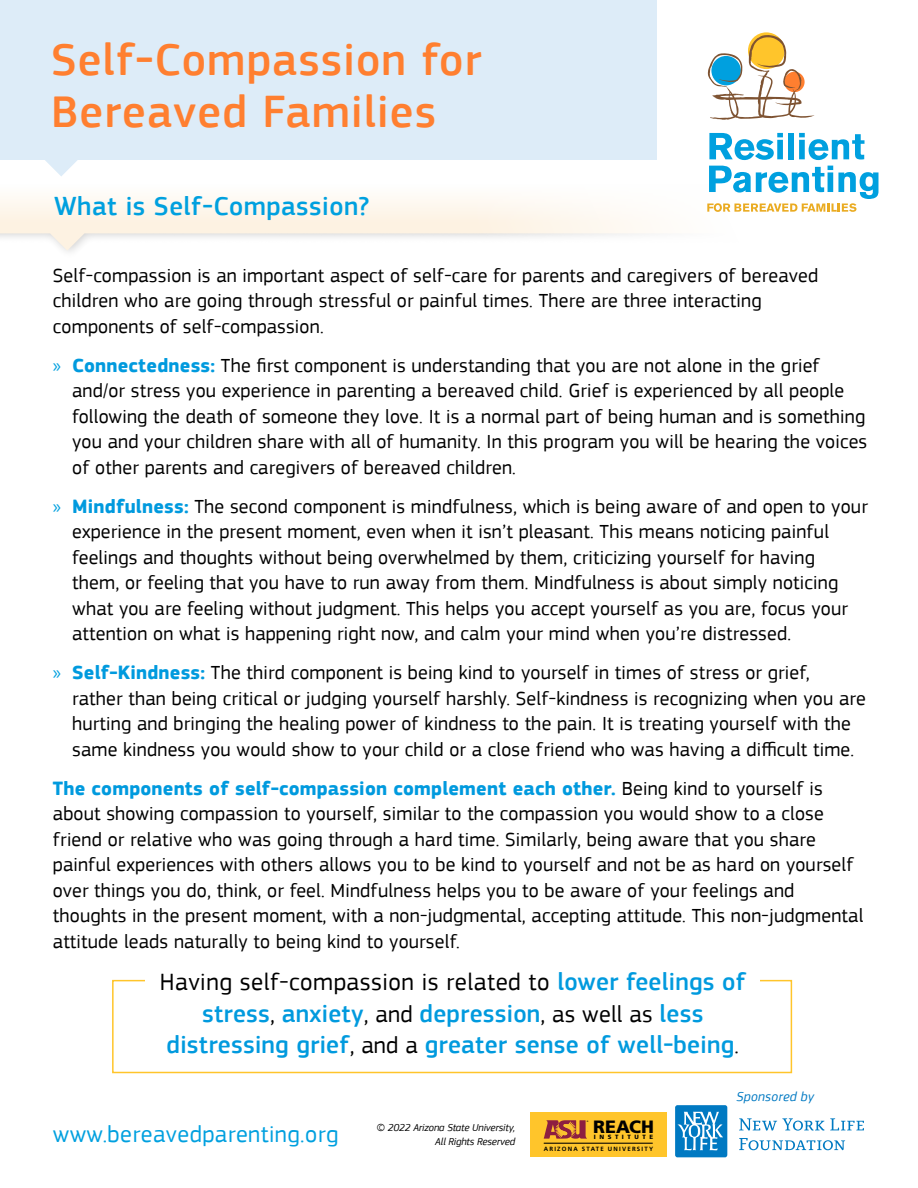
<style>
.page{position:relative;width:918px;height:1188px;background:#fff}
.page>*{position:absolute;margin:0;border:0;box-sizing:border-box;transform-origin:0 0}
.t1{font:500 46.5px/51px "PF Square Sans Pro";letter-spacing:.025em;color:#ff7f30}
.t2{font:500 27px "PF Square Sans Pro";letter-spacing:.02em;color:#00a0df}
.t3{font:500 25.5px/31.5px "PF Square Sans Pro";letter-spacing:.01em;color:#009ade;text-align:center}
.t4{font:24.75px "PF Square Sans Pro";letter-spacing:.02em;color:#000}
.t5{font:24px "PF Square Sans Pro";letter-spacing:.02em;color:#00a0df}
.t6{font:19.8px/25.5px "PF Square Sans Pro";letter-spacing:.01em;color:#000}
.t7{font:900 17.85px "Frutiger LT Std";color:#000}
.t8{font:italic 13.5px "PF Square Sans Pro";letter-spacing:.02em;color:#0079c2}
.t9{font:italic 10.5px/13.5px "PF Square Sans Pro";letter-spacing:-.01em;color:#000;text-align:right}
.t10{font:700 6.15px "Frutiger LT Std";letter-spacing:.195em;color:#000}
.t11{font:900 6.15px "Frutiger LT Std";letter-spacing:.575em;color:#000}
.t12{font:700 2.1px "Frutiger LT Std";color:#000}
.s1{font-family:"Myriad Pro";color:#00a0df}
.s2{font-weight:700;color:#009ade}
.s3{font-weight:500;font-size:25.5px;color:#009ade}
.s4{font-weight:400;font-size:24px;color:#000}
</style>
<div class="page">
<svg style="left:0;top:228px;width:449px;height:23px"></svg>
<svg style="left:0;top:132px;width:805px;height:96px"></svg>
<div style="left:449px;top:136px;width:469px;height:130px;background:#fff"></div>
<svg style="left:748px;top:32px;width:37px;height:37px"></svg>
<svg style="left:709px;top:133px;width:74px;height:27px"></svg>
<div style="left:788px;top:133px;width:6px;height:26px;background:#00a0df"></div>
<svg style="left:799px;top:133px;width:66px;height:27px"></svg>
<svg style="left:707px;top:166px;width:171px;height:46px"></svg>
<svg style="left:708px;top:35px;width:107px;height:85px"></svg>
<div style="left:0;top:0;width:657px;height:159px;background:#ddecf8"></div>
<svg style="left:0;top:159px;width:138px;height:17px"></svg>
<div style="left:112px;top:980px;width:680px;height:93px;border:2px solid #ffc52b"></div>
<div style="left:146px;top:971px;width:614px;height:97px;background:#fff"></div>
<div style="left:531px;top:1112px;width:136px;height:45px;background:#ffc52b"></div>
<svg style="left:739px;top:1138px;width:106px;height:13px"></svg>
<svg style="left:739px;top:1118px;width:125px;height:13px"></svg>
<svg style="left:675px;top:1105px;width:52px;height:52px;background:#3795cf"></svg>
<svg style="left:544px;top:1120px;width:109px;height:23px"></svg>
<hr style="left:544px;top:1143px;width:109px;height:1px;background:#000">
<h1 class="t1" style="left:51px;top:38px;width:432px">Self-Compassion for<br>Bereaved Families</h1>
<h2 class="t2" style="left:54px;top:194px;width:317px">What is Self-Compassion?</h2>
<p class="t6" style="left:53px;top:264px;width:767px">Self-compassion is an important aspect of self-care for parents and caregivers of bereaved children who are going through stressful or painful times. There are three interacting components of self-compassion.</p>
<p class="t6" style="left:72px;top:354px;width:797px;text-indent:-19px"><span class="s1">»</span> <span class="s2">Connectedness:</span> The first component is understanding that you are not alone in the grief and/or stress you experience in parenting a bereaved child. Grief is experienced by all people following the death of someone they love. It is a normal part of being human and is something you and your children share with all of humanity. In this program you will be hearing the voices of other parents and caregivers of bereaved children.</p>
<p class="t6" style="left:72px;top:495px;width:797px;text-indent:-19px"><span class="s1">»</span> <span class="s2">Mindfulness:</span> The second component is mindfulness, which is being aware of and open to your experience in the present moment, even when it isn’t pleasant. This means noticing painful feelings and thoughts without being overwhelmed by them, criticizing yourself for having<br>them, or feeling that you have to run away from them. Mindfulness is about simply noticing what you are feeling without judgment. This helps you accept yourself as you are, focus your attention on what is happening right now, and calm your mind when you’re distressed.</p>
<p class="t6" style="left:72px;top:661px;width:795px;text-indent:-19px"><span class="s1">»</span> <span class="s2">Self-Kindness:</span> The third component is being kind to yourself in times of stress or grief,<br>rather than being critical or judging yourself harshly. Self-kindness is recognizing when you are hurting and bringing the healing power of kindness to the pain. It is treating yourself with the same kindness you would show to your child or a close friend who was having a difficult time.</p>
<p class="t6" style="left:53px;top:777px;width:812px"><span class="s2">The components of self-compassion complement each other.</span> Being kind to yourself is about showing compassion to yourself, similar to the compassion you would show to a close friend or relative who was going through a hard time. Similarly, being aware that you share painful experiences with others allows you to be kind to yourself and not be as hard on yourself over things you do, think, or feel. Mindfulness helps you to be aware of your feelings and thoughts in the present moment, with a non-judgmental, accepting attitude. This non-judgmental attitude leads naturally to being kind to yourself.</p>
<p class="t4" style="left:160px;top:971px;width:587px">Having self-compassion is related to <span class="s3">lower feelings of</span></p>
<p class="t3" style="left:167px;top:999px;width:574px">stress<span class="s4">,</span> anxiety<span class="s4">, and</span> depression<span class="s4">, as well as</span> less distressing grief<span class="s4">, and a</span> greater sense of well-being<span class="s4">.</span></p>
<p class="t5" style="left:53px;top:1124px;width:287px">www.bereavedparenting.org</p>
<p class="t9" style="left:377px;top:1122px;width:140px">© 2022 Arizona State University,<br>All Rights Reserved</p>
<p class="t7" style="left:593px;top:1116px;width:62px">REACH</p>
<p class="t12" style="left:587px;top:1120px;width:3px">®</p>
<p class="t11" style="left:594px;top:1133px;width:61px">INSTITUTE</p>
<p class="t10" style="left:544px;top:1145px;width:111px">ARIZONA STATE UNIVERSITY</p>
<p class="t8" style="left:737px;top:1091px;width:79px">Sponsored by</p>
</div>
